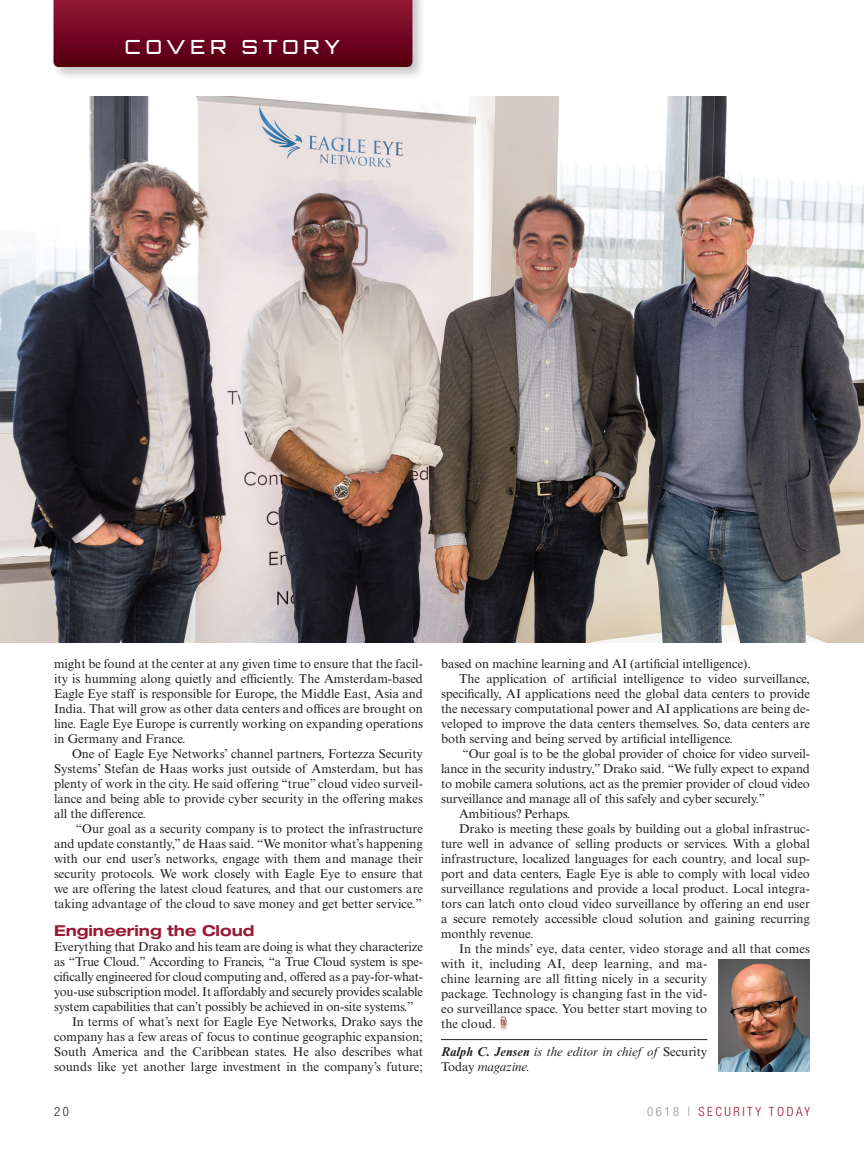
<style>
.page{position:relative;width:864px;height:1161px;background:#fff}
.page>*{position:absolute;margin:0;border:0;box-sizing:border-box;transform-origin:0 0}
.t1{font:500 19.5px "Orbitron";letter-spacing:.25em;color:#fff}
.Feature_Subhead{font:700 expanded 15px "Helvetica Neue LT Std";color:#981a35}
.Text{font:12.75px/15px "Times New Roman MT Std";color:#231f20;text-align:justify}
.Text_No_Indent{font:12.75px/15px "Times New Roman MT Std";letter-spacing:-.015em;color:#231f20;text-align:justify}
.Feature_biography{font:italic 12.75px/15px "Times New Roman MT Std";color:#231f20}
.t2{font:300 condensed 12.75px "Helvetica Neue LT Std";letter-spacing:.2em;color:#981a35}
.t3{font:300 condensed 12.75px "Helvetica Neue LT Std";color:#231f20}
.s1{font-weight:700}
.s2{font-style:normal}
.s3{color:#939598}
</style>
<div class="page">
<div style="left:52px;top:0;width:375px;height:81px;background:#231f20;opacity:.25"></div>
<svg style="left:54px;top:0;width:358px;height:67px;background:#730821"></svg>
<hr style="left:441px;top:1039px;width:266px;height:1px;background:#231f20">
<img style="left:500px;top:1016px;width:6px;height:15px">
<img style="left:718px;top:959px;width:92px;height:112px">
<img style="left:0;top:97px;width:864px;height:545px">
<h1 class="t1" style="left:125px;top:35px;width:217px">COVER STORY</h1>
<p class="Text" style="left:54px;top:656px;width:371px">might be found at the center at any given time to ensure that the facil&shy;ity is humming along quietly and efficiently. The Amsterdam-based Eagle Eye staff is responsible for Europe, the Middle East, Asia and India. That will grow as other data centers and offices are brought on line. Eagle Eye Europe is currently working on expanding operations in Germany and France.</p>
<p class="Text" style="left:54px;top:746px;width:371px;text-indent:18px">One of Eagle Eye Networks’ channel partners, Fortezza Security Systems’ Stefan de Haas works just outside of Amsterdam, but has plenty of work in the city. He said offering “true” cloud video surveil&shy;lance and being able to provide cyber security in the offering makes all the difference.</p>
<p class="Text" style="left:54px;top:821px;width:371px;text-indent:22px">“Our goal as a security company is to protect the infrastructure and update constantly,” de Haas said. “We monitor what’s happening with our end user’s networks, engage with them and manage their security protocols. We work closely with Eagle Eye to ensure that we are offering the latest cloud features, and that our customers are taking advantage of the cloud to save money and get better service.”</p>
<p class="Feature_Subhead" style="left:54px;top:921px;width:202px">Engineering the Cloud</p>
<p class="Text_No_Indent" style="left:54px;top:939px;width:371px">Everything that Drako and his team are doing is what they characterize as “True Cloud.” According to Francis, “a True Cloud system is spe&shy;cifically engineered for cloud computing and, offered as a pay-for-what&shy;you-use subscription model. It affordably and securely provides scalable system capabilities that can’t possibly be achieved in on-site systems.”</p>
<p class="Text" style="left:54px;top:1014px;width:371px;text-indent:18px">In terms of what’s next for Eagle Eye Networks, Drako says the company has a few areas of focus to continue geographic expansion; South America and the Caribbean states. He also describes what sounds like yet another large investment in the company’s future;</p>
<p class="Text" style="left:441px;top:656px;width:312px">based on machine learning and AI (artificial intelligence).</p>
<p class="Text" style="left:441px;top:671px;width:371px;text-indent:18px">The application of artificial intelligence to video surveillance, specifically, AI applications need the global data centers to provide the necessary computational power and AI applications are being de&shy;veloped to improve the data centers themselves. So, data centers are both serving and being served by artificial intelligence.</p>
<p class="Text" style="left:441px;top:746px;width:371px;text-indent:22px">“Our goal is to be the global provider of choice for video surveil&shy;lance in the security industry,” Drako said. “We fully expect to expand to mobile camera solutions, act as the premier provider of cloud video surveillance and manage all of this safely and cyber securely.”</p>
<p class="Text" style="left:459px;top:806px;width:113px">Ambitious? Perhaps.</p>
<p class="Text" style="left:441px;top:821px;width:371px;text-indent:18px">Drako is meeting these goals by building out a global infrastruc&shy;ture well in advance of selling products or services. With a global infrastructure, localized languages for each country, and local sup&shy;port and data centers, Eagle Eye is able to comply with local video surveillance regulations and provide a local product. Local integra&shy;tors can latch onto cloud video surveillance by offering an end user a secure remotely accessible cloud solution and gaining recurring monthly revenue.</p>
<p class="Text" style="left:441px;top:941px;width:370px;text-align:left;text-indent:18px">In the minds’ eye, data center, video storage and all that comes with it, including AI, deep learning, and ma-<br>chine learning are all fitting nicely in a security<br>package. Technology is changing fast in the vid-<br>eo surveillance space. You better start moving to<br>the cloud.</p>
<p class="Feature_biography" style="left:441px;top:1044px;width:268px"><span class="s1">Ralph C. Jensen</span> is the editor in chief of <span class="s2">Security<br>Today</span> magazine.</p>
<p class="t3" style="left:54px;top:1104px;width:16px">20</p>
<p class="t2" style="left:647px;top:1104px;width:164px"><span class="s3">0618 |</span> SECURITY TODAY</p>
</div>
